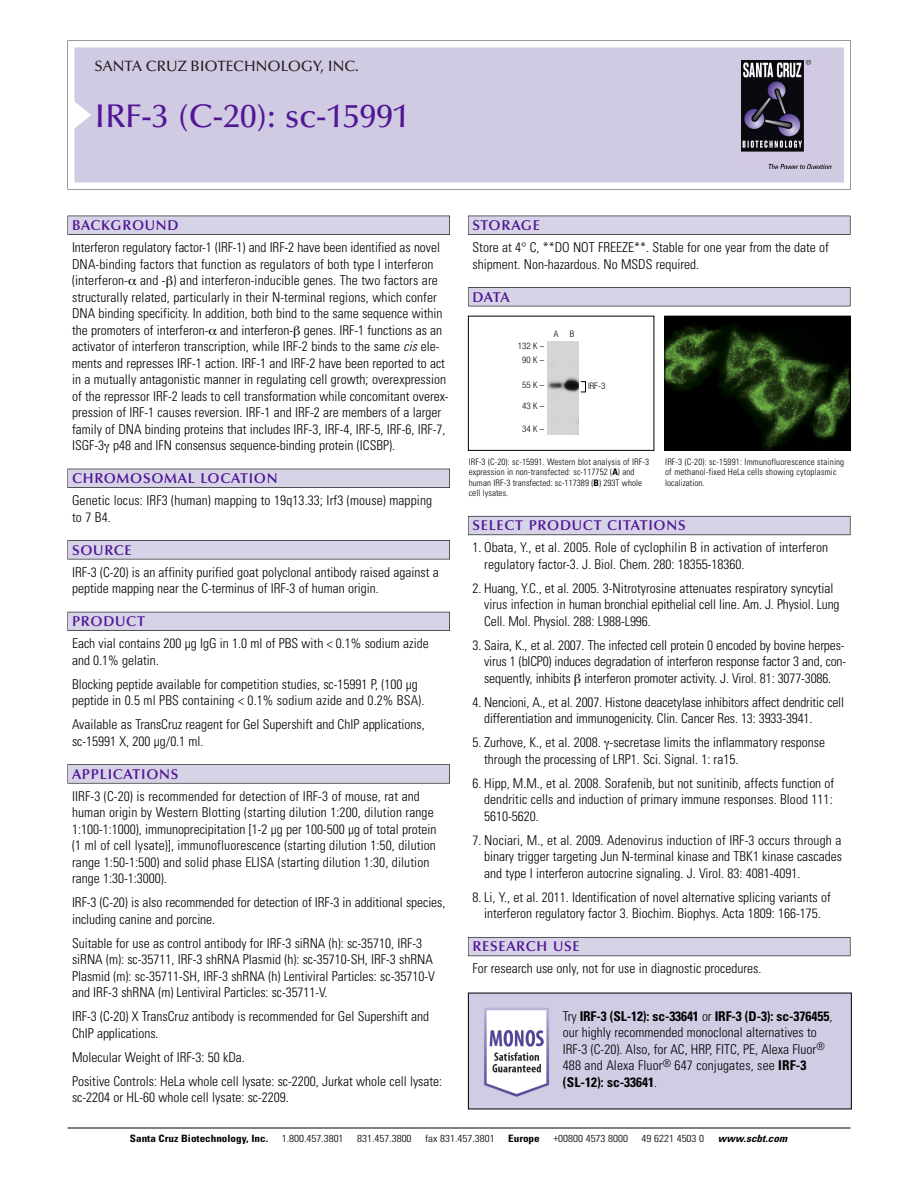
<style>
.page{position:relative;width:918px;height:1188px;background:#fff}
.page>*{position:absolute;margin:0;border:0;box-sizing:border-box;transform-origin:0 0}
.t1{font:500 33px "Optima";color:#511695}
.t2{font:500 15px "Optima";color:#231f20}
.t3{font:600 14.25px "Optima";letter-spacing:.05em;color:#511695}
.t4{font:300 condensed 13.5px/16.5px "Univers";color:#000}
.t5{font:300 condensed 10.2px "Univers";color:#000;scale:1.1 1}
.t6{font:700 condensed 10.2px "Univers";color:#000;scale:1.1 1}
.t7{font:italic 700 condensed 10.2px "Univers";letter-spacing:.005em;color:#000;scale:1.1 1}
.t8{font:300 condensed 9px/10.5px "Univers";letter-spacing:.015em;color:#000}
.t9{font:300 condensed 9px/13.5px "Helvetica Neue";color:#000;text-align:center}
.s1{font-style:italic}
.s2{font-weight:700}
</style>
<div class="page">
<svg style="left:68px;top:40px;width:783px;height:149px"></svg>
<div style="left:74px;top:47px;width:770px;height:135px;background:#d1cae3"></div>
<img style="left:741px;top:60px;width:90px;height:108px">
<div style="left:68px;top:216px;width:382px;height:19px;background:#525155"></div>
<div style="left:68px;top:216px;width:381px;height:18px;background:#d7d3e7"></div>
<div style="left:68px;top:469px;width:382px;height:19px;background:#515055"></div>
<div style="left:68px;top:469px;width:381px;height:18px;background:#d7d3e7"></div>
<div style="left:68px;top:540px;width:382px;height:19px;background:#545357"></div>
<div style="left:68px;top:541px;width:381px;height:18px;background:#d7d3e7"></div>
<div style="left:68px;top:612px;width:382px;height:19px;background:#54535a"></div>
<div style="left:68px;top:612px;width:381px;height:18px;background:#d7d3e7"></div>
<svg style="left:68px;top:764px;width:382px;height:20px"></svg>
<div style="left:68px;top:765px;width:381px;height:18px;background:#d7d3e7"></div>
<div style="left:468px;top:216px;width:382px;height:19px;background:#525155"></div>
<div style="left:468px;top:216px;width:382px;height:18px;background:#d7d3e7"></div>
<div style="left:468px;top:287px;width:382px;height:19px;background:#525155"></div>
<div style="left:468px;top:288px;width:382px;height:18px;background:#d7d3e7"></div>
<div style="left:468px;top:516px;width:382px;height:19px;background:#66646d"></div>
<div style="left:468px;top:517px;width:382px;height:18px;background:#d7d3e7"></div>
<div style="left:468px;top:937px;width:382px;height:19px;background:#5b5961"></div>
<div style="left:468px;top:938px;width:382px;height:18px;background:#d7d3e7"></div>
<hr style="left:68px;top:1128px;width:782px;height:1px;background:#000">
<div style="left:468px;top:316px;width:186px;height:135px;border:1px solid #000"></div>
<img style="left:666px;top:318px;width:183px;height:131px">
<div style="left:664px;top:316px;width:187px;height:135px;border:1px solid #000"></div>
<img style="left:547px;top:341px;width:32px;height:94px">
<div style="left:581px;top:382px;width:5px;height:10px;border:1px solid #000"></div>
<img style="left:470px;top:995px;width:380px;height:112px">
<p class="t2" style="left:94px;top:61px;width:266px">SANTA CRUZ BIOTECHNOLOGY, INC.</p>
<h1 class="t1" style="left:94px;top:103px;width:316px">IRF-3 (C-20): sc-15991</h1>
<p class="t3" style="left:72px;top:219px;width:108px">BACKGROUND</p>
<p class="t4" style="left:72px;top:240px;width:378px">Interferon regulatory factor-1 (IRF-1) and IRF-2 have been identified as novel DNA-binding factors that function as regulators of both type I interferon (interferon- and - ) and interferon-inducible genes. The two factors are structurally related, particularly in their N-terminal regions, which confer DNA binding specificity. In addition, both bind to the same sequence within the promoters of interferon- and interferon- genes. IRF-1 functions as an activator of interferon transcription, while IRF-2 binds to the same <span class="s1">cis</span> ele&shy;ments and represses IRF-1 action. IRF-1 and IRF-2 have been reported to act in a mutually antagonistic manner in regulating cell growth; overexpression of the repressor IRF-2 leads to cell transformation while concomitant overex&shy;pression of IRF-1 causes reversion. IRF-1 and IRF-2 are members of a larger family of DNA binding proteins that includes IRF-3, IRF-4, IRF-5, IRF-6, IRF-7, ISGF-3 p48 and IFN consensus sequence-binding protein (ICSBP).</p>
<p class="t3" style="left:72px;top:473px;width:207px">CHROMOSOMAL LOCATION</p>
<p class="t4" style="left:72px;top:493px;width:362px">Genetic locus: IRF3 (human) mapping to 19q13.33; Irf3 (mouse) mapping to 7 B4.</p>
<p class="t3" style="left:72px;top:544px;width:61px">SOURCE</p>
<p class="t4" style="left:72px;top:565px;width:368px">IRF-3 (C-20) is an affinity purified goat polyclonal antibody raised against a peptide mapping near the C-terminus of IRF-3 of human origin.</p>
<p class="t3" style="left:72px;top:616px;width:74px">PRODUCT</p>
<p class="t4" style="left:72px;top:636px;width:358px">Each vial contains 200 µg IgG in 1.0 ml of PBS with &lt; 0.1% sodium azide and 0.1% gelatin.</p>
<p class="t4" style="left:72px;top:677px;width:354px">Blocking peptide available for competition studies, sc-15991 P, (100 µg peptide in 0.5 ml PBS containing &lt; 0.1% sodium azide and 0.2% BSA).</p>
<p class="t4" style="left:72px;top:717px;width:354px">Available as TransCruz reagent for Gel Supershift and ChIP applications, sc-15991 X, 200 µg/0.1 ml.</p>
<p class="t3" style="left:72px;top:768px;width:108px">APPLICATIONS</p>
<p class="t4" style="left:72px;top:789px;width:366px">IIRF-3 (C-20) is recommended for detection of IRF-3 of mouse, rat and human origin by Western Blotting (starting dilution 1:200, dilution range 1:100-1:1000), immunoprecipitation [1-2 µg per 100-500 µg of total protein (1 ml of cell lysate)], immunofluorescence (starting dilution 1:50, dilution range 1:50-1:500) and solid phase ELISA (starting dilution 1:30, dilution range 1:30-1:3000).</p>
<p class="t4" style="left:72px;top:895px;width:375px">IRF-3 (C-20) is also recommended for detection of IRF-3 in additional species, including canine and porcine.</p>
<p class="t4" style="left:72px;top:936px;width:364px">Suitable for use as control antibody for IRF-3 siRNA (h): sc-35710, IRF-3 siRNA (m): sc-35711, IRF-3 shRNA Plasmid (h): sc-35710-SH, IRF-3 shRNA Plasmid (m): sc-35711-SH, IRF-3 shRNA (h) Lentiviral Particles: sc-35710-V and IRF-3 shRNA (m) Lentiviral Particles: sc-35711-V.</p>
<p class="t4" style="left:72px;top:1009px;width:359px">IRF-3 (C-20) X TransCruz antibody is recommended for Gel Supershift and<br>ChIP applications.</p>
<p class="t4" style="left:72px;top:1046px;width:372px;line-height:24px">Molecular Weight of IRF-3: 50 kDa.<br>Positive Controls: HeLa whole cell lysate: sc-2200, Jurkat whole cell lysate:</p>
<p class="t4" style="left:72px;top:1090px;width:218px">sc-2204 or HL-60 whole cell lysate: sc-2209.</p>
<p class="t3" style="left:473px;top:219px;width:69px">STORAGE</p>
<p class="t4" style="left:473px;top:240px;width:358px">Store at 4° C, **DO NOT FREEZE**. Stable for one year from the date of shipment. Non-hazardous. No MSDS required.</p>
<p class="t3" style="left:473px;top:291px;width:39px">DATA</p>
<p class="t9" style="left:518px;top:340px;width:28px">132 K –<br>90K–</p>
<p class="t9" style="left:522px;top:379px;width:24px">55K–</p>
<p class="t9" style="left:522px;top:400px;width:24px">43K–</p>
<p class="t9" style="left:522px;top:423px;width:24px">34K–</p>
<p class="t9" style="left:554px;top:328px;width:6px">A</p>
<p class="t9" style="left:570px;top:328px;width:6px">B</p>
<p class="t9" style="left:588px;top:380px;width:19px">IRF-3</p>
<p class="t8" style="left:469px;top:457px;width:182px">IRF-3 (C-20): sc-15991. Western blot analysis of IRF-3 expression in non-transfected: sc-117752 (<span class="s2">A</span>) and human IRF-3 transfected: sc-117389 (<span class="s2">B</span>) 293T whole cell lysates.</p>
<p class="t8" style="left:665px;top:457px;width:181px">IRF-3 (C-20): sc-15991: Immunofluorescence staining of methanol-fixed HeLa cells showing cytoplasmic localization.</p>
<p class="t3" style="left:473px;top:520px;width:215px">SELECT PRODUCT CITATIONS</p>
<p class="t4" style="left:484px;top:541px;width:346px;text-indent:-12px">1. Obata, Y., et al. 2005. Role of cyclophilin B in activation of interferon regulatory factor-3. J. Biol. Chem. 280: 18355-18360.</p>
<p class="t4" style="left:484px;top:581px;width:357px;text-indent:-12px">2. Huang, Y.C., et al. 2005. 3-Nitrotyrosine attenuates respiratory syncytial virus infection in human bronchial epithelial cell line. Am. J. Physiol. Lung<br>Cell. Mol. Physiol. 288: L988-L996.</p>
<p class="t4" style="left:484px;top:638px;width:364px;text-align:justify;text-indent:-12px">3. Saira, K., et al. 2007. The infected cell protein 0 encoded by bovine herpes&shy;virus 1 (bICP0) induces degradation of interferon response factor 3 and, con&shy;sequently, inhibits interferon promoter activity. J. Virol. 81: 3077-3086.</p>
<p class="t4" style="left:484px;top:695px;width:361px;text-indent:-12px">4. Nencioni, A., et al. 2007. Histone deacetylase inhibitors affect dendritic cell differentiation and immunogenicity. Clin. Cancer Res. 13: 3933-3941.</p>
<p class="t4" style="left:484px;top:736px;width:342px;text-indent:-12px">5. Zurhove, K., et al. 2008. -secretase limits the inflammatory response through the processing of LRP1. Sci. Signal. 1: ra15.</p>
<p class="t4" style="left:484px;top:776px;width:352px;text-indent:-12px">6. Hipp, M.M., et al. 2008. Sorafenib, but not sunitinib, affects function of dendritic cells and induction of primary immune responses. Blood 111:<br>5610-5620.</p>
<p class="t4" style="left:484px;top:833px;width:359px;text-align:justify;text-indent:-12px">7. Nociari, M., et al. 2009. Adenovirus induction of IRF-3 occurs through a binary trigger targeting Jun N-terminal kinase and TBK1 kinase cascades and type I interferon autocrine signaling. J. Virol. 83: 4081-4091.</p>
<p class="t4" style="left:473px;top:890px;width:360px;text-align:center">8. Li, Y., et al. 2011. Identification of novel alternative splicing variants of interferon regulatory factor 3. Biochim. Biophys. Acta 1809: 166-175.</p>
<p class="t3" style="left:473px;top:941px;width:109px">RESEARCH USE</p>
<p class="t4" style="left:473px;top:962px;width:290px">For research use only, not for use in diagnostic procedures.</p>
<p class="t4" style="left:563px;top:1009px;width:271px">Try <span class="s2">IRF-3 (SL-12): sc-33641</span> or <span class="s2">IRF-3 (D-3): sc-376455</span>, our highly recommended monoclonal alternatives to IRF-3 (C-20). Also, for AC, HRP, FITC, PE, Alexa Fluor<sup>® </sup>488 and Alexa Fluor<sup>®</sup> 647 conjugates, see <span class="s2">IRF-3 (SL-12): sc-33641</span>.</p>
<p class="t6" style="left:130px;top:1135px;width:127px">Santa Cruz Biotechnology, Inc.</p>
<p class="t5" style="left:282px;top:1135px;width:58px">1.800.457.3801</p>
<p class="t5" style="left:357px;top:1135px;width:51px">831.457.3800</p>
<p class="t5" style="left:425px;top:1135px;width:65px">fax 831.457.3801</p>
<p class="t6" style="left:508px;top:1135px;width:30px">Europe</p>
<p class="t5" style="left:553px;top:1135px;width:69px">+00800 4573 8000</p>
<p class="t5" style="left:642px;top:1135px;width:58px">49 6221 4503 0</p>
<p class="t7" style="left:718px;top:1135px;width:64px">www.scbt.com</p>
</div>
